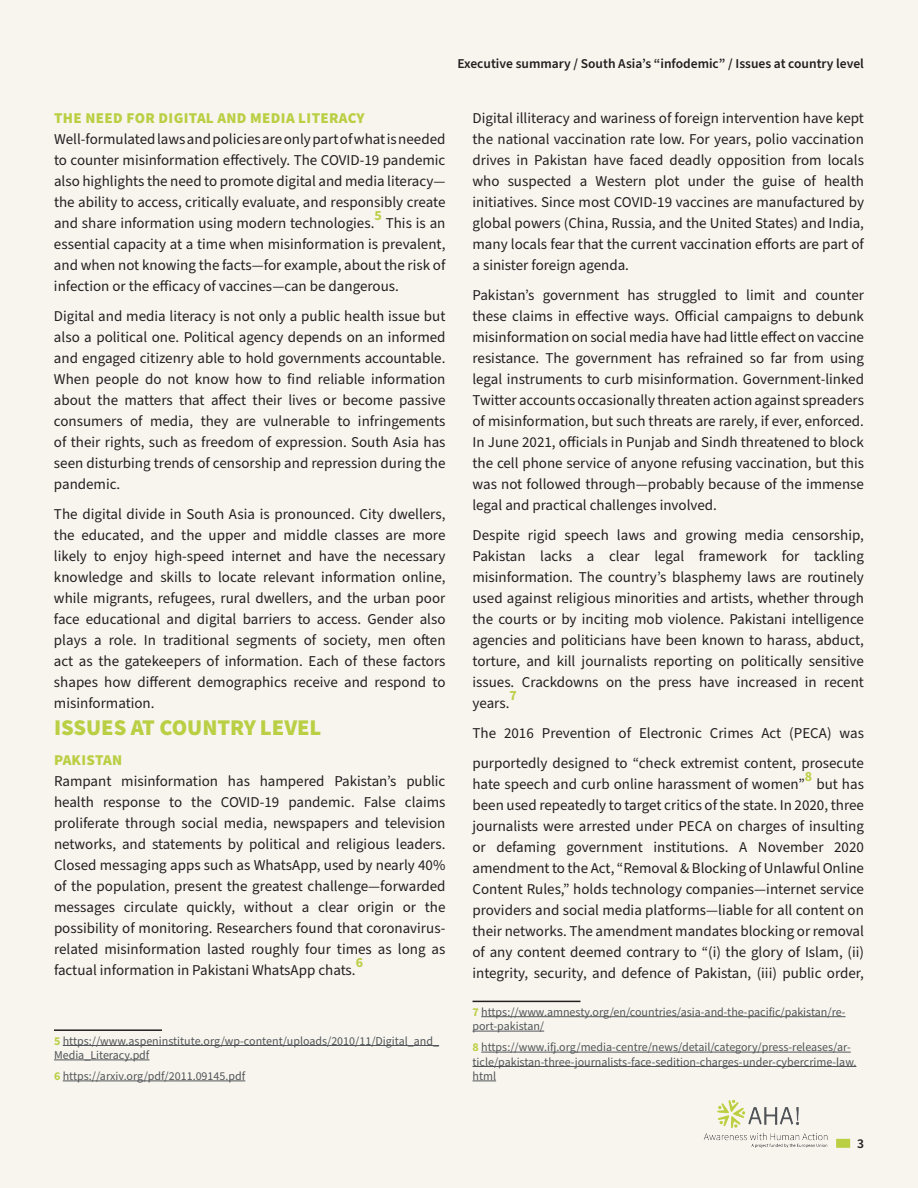
<style>
.page{position:relative;width:918px;height:1188px;background:#f8f5ef}
.page>*{position:absolute;margin:0;border:0;box-sizing:border-box;transform-origin:0 0}
.t1{font:22.5px "Source Sans Variable";color:#bacf44}
.t2{font:15px/21px "Source Sans Pro";color:#231f20;text-align:justify}
.t3{font:15px "Source Sans Variable";letter-spacing:.025em;color:#bacf44}
.t4{font:700 13.95px "Source Sans Pro";color:#bacf44}
.t5{font:600 13.5px "Source Sans Pro";color:#231f20}
.t6{font:12px/14.4px "Source Sans Pro";color:#525658}
.s1{font-weight:700;color:#bacf44}
</style>
<div class="page">
<div style="left:836px;top:1139px;width:14px;height:9px;background:#bacf44"></div>
<img style="left:704px;top:1099px;width:124px;height:49px">
<hr style="left:54px;top:1029px;width:108px;height:2px;background:#231f20">
<hr style="left:63px;top:1045px;width:376px;height:1px;background:#525658">
<hr style="left:54px;top:1060px;width:95px;height:1px;background:#525658">
<hr style="left:63px;top:1081px;width:182px;height:1px;background:#525658">
<hr style="left:472px;top:1001px;width:108px;height:1px;background:#231f20">
<hr style="left:481px;top:1016px;width:365px;height:1px;background:#525658">
<hr style="left:472px;top:1031px;width:72px;height:1px;background:#525658">
<hr style="left:481px;top:1052px;width:370px;height:1px;background:#525658">
<hr style="left:472px;top:1066px;width:384px;height:1px;background:#525658">
<svg style="left:472px;top:1081px;width:24px;height:1px"></svg>
<p class="t5" style="left:457px;top:54px;width:408px">Executive summary / South Asia’s “infodemic” / Issues at country level</p>
<p class="t3" style="left:54px;top:109px;width:312px">THE NEED FOR DIGITAL AND MEDIA LITERACY</p>
<p class="t2" style="left:54px;top:129px;width:393px">Well-formulated laws and policies are only part of what is needed to counter misinformation effectively. The COVID-19 pandemic also highlights the need to promote digital and media literacy— the ability to access, critically evaluate, and responsibly create and share information using modern technologies.</p>
<p class="t4" style="left:374px;top:206px;width:9px">5</p>
<p class="t2" style="left:54px;top:213px;width:393px;text-indent:332px">This is an essential capacity at a time when misinformation is prevalent, and when not knowing the facts—for example, about the risk of infection or the efficacy of vaccines—can be dangerous.</p>
<p class="t2" style="left:54px;top:306px;width:393px">Digital and media literacy is not only a public health issue but also a political one. Political agency depends on an informed and engaged citizenry able to hold governments accountable.<br>When people do not know how to find reliable information about the matters that affect their lives or become passive consumers of media, they are vulnerable to infringements of their rights, such as freedom of expression. South Asia has seen disturbing trends of censorship and repression during the pandemic.</p>
<p class="t2" style="left:54px;top:504px;width:393px">The digital divide in South Asia is pronounced. City dwellers, the educated, and the upper and middle classes are more likely to enjoy high-speed internet and have the necessary knowledge and skills to locate relevant information online, while migrants, refugees, rural dwellers, and the urban poor face educational and digital barriers to access. Gender also plays a role. In traditional segments of society, men often act as the gatekeepers of information. Each of these factors shapes how different demographics receive and respond to misinformation.</p>
<p class="t1" style="left:54px;top:714px;width:269px">ISSUES AT COUNTRY LEVEL</p>
<p class="t3" style="left:54px;top:751px;width:70px">PAKISTAN</p>
<p class="t2" style="left:54px;top:771px;width:393px">Rampant misinformation has hampered Pakistan’s public health response to the COVID-19 pandemic. False claims proliferate through social media, newspapers and television networks, and statements by political and religious leaders.<br>Closed messaging apps such as WhatsApp, used by nearly 40% of the population, present the greatest challenge—forwarded messages circulate quickly, without a clear origin or the possibility of monitoring. Researchers found that coronavirus&shy;related misinformation lasted roughly four times as long as factual information in Pakistani WhatsApp chats.</p>
<p class="t4" style="left:356px;top:953px;width:9px">6</p>
<p class="t6" style="left:54px;top:1034px;width:387px"><span class="s1">5</span> https://www.aspeninstitute.org/wp-content/uploads/2010/11/Digital_and_<br>Media_Literacy.pdf</p>
<p class="t6" style="left:54px;top:1069px;width:193px"><span class="s1">6</span> https://arxiv.org/pdf/2011.09145.pdf</p>
<p class="t2" style="left:472px;top:108px;width:393px">Digital illiteracy and wariness of foreign intervention have kept the national vaccination rate low. For years, polio vaccination drives in Pakistan have faced deadly opposition from locals who suspected a Western plot under the guise of health initiatives. Since most COVID-19 vaccines are manufactured by global powers (China, Russia, and the United States) and India, many locals fear that the current vaccination efforts are part of a sinister foreign agenda.</p>
<p class="t2" style="left:472px;top:285px;width:393px">Pakistan’s government has struggled to limit and counter these claims in effective ways. Official campaigns to debunk misinformation on social media have had little effect on vaccine resistance. The government has refrained so far from using legal instruments to curb misinformation. Government-linked Twitter accounts occasionally threaten action against spreaders of misinformation, but such threats are rarely, if ever, enforced.<br>In June 2021, officials in Punjab and Sindh threatened to block the cell phone service of anyone refusing vaccination, but this was not followed through—probably because of the immense legal and practical challenges involved.</p>
<p class="t2" style="left:472px;top:525px;width:393px">Despite rigid speech laws and growing media censorship, Pakistan lacks a clear legal framework for tackling misinformation. The country’s blasphemy laws are routinely used against religious minorities and artists, whether through the courts or by inciting mob violence. Pakistani intelligence agencies and politicians have been known to harass, abduct, torture, and kill journalists reporting on politically sensitive issues. Crackdowns on the press have increased in recent years.</p>
<p class="t4" style="left:509px;top:686px;width:9px">7</p>
<p class="t2" style="left:472px;top:719px;width:393px;line-height:30px">The 2016 Prevention of Electronic Crimes Act (PECA) was purportedly designed to “check extremist content, prosecute</p>
<p class="t2" style="left:472px;top:774px;width:334px">hate speech and curb online harassment of women”</p>
<p class="t4" style="left:805px;top:767px;width:9px">8</p>
<p class="t2" style="left:473px;top:774px;width:393px;text-indent:344px">but has been used repeatedly to target critics of the state. In 2020, three journalists were arrested under PECA on charges of insulting or defaming government institutions. A November 2020 amendment to the Act, “Removal &amp; Blocking of Unlawful Online Content Rules,” holds technology companies—internet service providers and social media platforms—liable for all content on their networks. The amendment mandates blocking or removal of any content deemed contrary to “(i) the glory of Islam, (ii) integrity, security, and defence of Pakistan, (iii) public order,</p>
<p class="t6" style="left:472px;top:1005px;width:375px"><span class="s1">7</span> https://www.amnesty.org/en/countries/asia-and-the-pacific/pakistan/re&shy;port-pakistan/</p>
<p class="t6" style="left:472px;top:1040px;width:380px"><span class="s1">8</span> https://www.ifj.org/media-centre/news/detail/category/press-releases/ar-</p>
<p class="t6" style="left:472px;top:1055px;width:385px">ticle/pakistan-three-journalists-face-sedition-charges-under-cybercrime-law. html</p>
<p class="t5" style="left:857px;top:1134px;width:8px">3</p>
</div>
